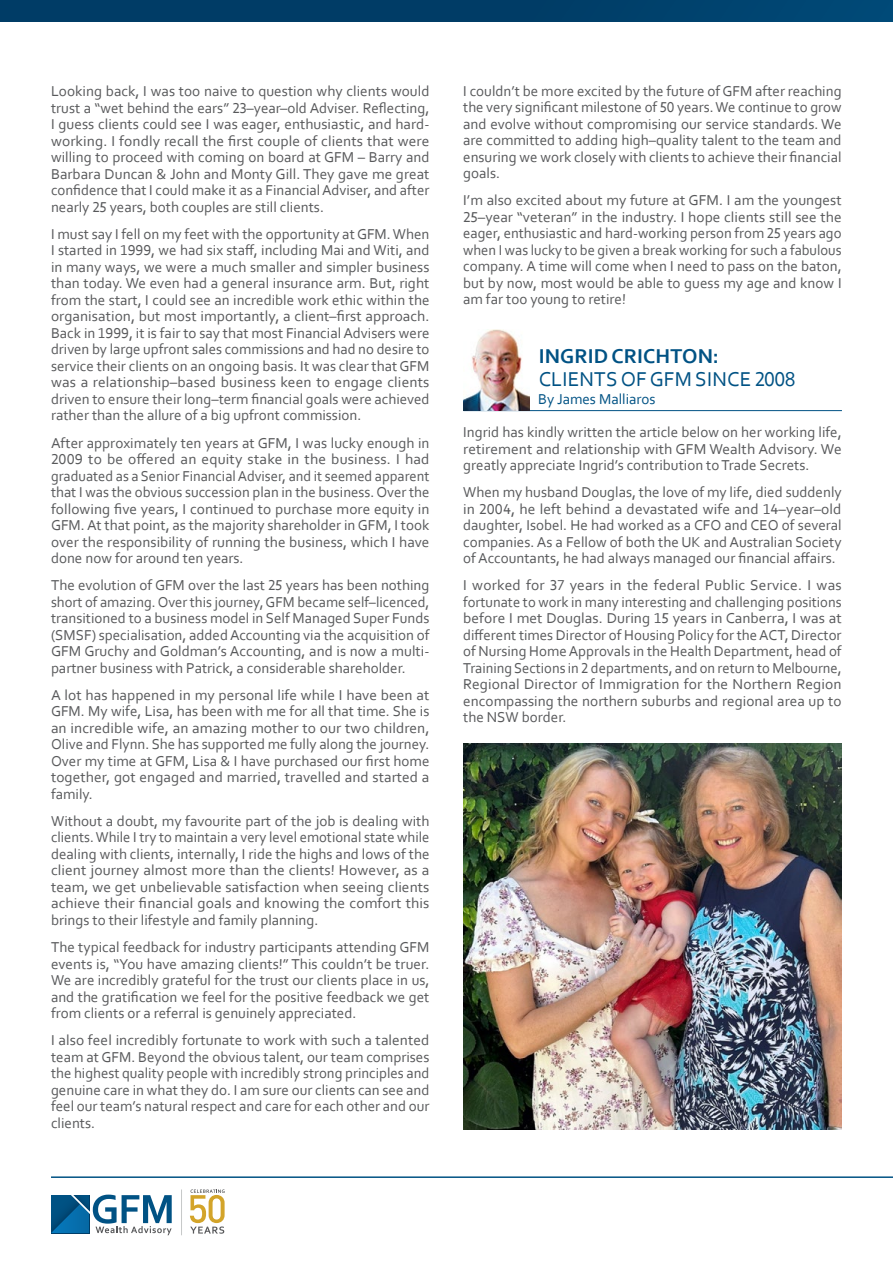
<style>
.page{position:relative;width:893px;height:1263px;background:#fff}
.page>*{position:absolute;margin:0;border:0;box-sizing:border-box;transform-origin:0 0}
.t1{font:21px "Corbel GFM Custom";letter-spacing:.01em;color:#005284}
.t2{font:700 21px "Corbel GFM Custom";letter-spacing:.01em;color:#005284}
.t3{font:15px/16.5px "Corbel GFM Custom";color:#58595b;text-align:justify}
.t4{font:15px "Corbel GFM Custom";color:#005284}
</style>
<div class="page">
<div style="left:0;top:0;width:893px;height:21px;background:linear-gradient(to right,#003962,#004571)"></div>
<hr style="left:51px;top:1176px;width:842px;height:2px;background:#005284">
<hr style="left:181px;top:1189px;width:1px;height:46px;background:#c6c8c8">
<svg style="left:190px;top:1189px;width:35px;height:45px"></svg>
<svg style="left:51px;top:1194px;width:121px;height:41px"></svg>
<img style="left:463px;top:743px;width:379px;height:386px">
<hr style="left:463px;top:410px;width:379px;height:1px;background:#005284">
<img style="left:463px;top:329px;width:67px;height:81px">
<p class="t3" style="left:51px;top:83px;width:380px">Looking back, I was too naive to question why clients would trust a “wet behind the ears” 23–year–old Adviser. Reflecting, I guess clients could see I was eager, enthusiastic, and hard&shy;working. I fondly recall the first couple of clients that were willing to proceed with coming on board at GFM – Barry and Barbara Duncan &amp; John and Monty Gill. They gave me great confidence that I could make it as a Financial Adviser, and after nearly 25 years, both couples are still clients.</p>
<p class="t3" style="left:51px;top:225px;width:380px">I must say I fell on my feet with the opportunity at GFM. When I started in 1999, we had six staff, including Mai and Witi, and in many ways, we were a much smaller and simpler business than today. We even had a general insurance arm. But, right from the start, I could see an incredible work ethic within the organisation, but most importantly, a client–first approach.<br>Back in 1999, it is fair to say that most Financial Advisers were driven by large upfront sales commissions and had no desire to service their clients on an ongoing basis. It was clear that GFM was a relationship–based business keen to engage clients driven to ensure their long–term financial goals were achieved rather than the allure of a big upfront commission.</p>
<p class="t3" style="left:51px;top:434px;width:380px">After approximately ten years at GFM, I was lucky enough in 2009 to be offered an equity stake in the business. I had graduated as a Senior Financial Adviser, and it seemed apparent that I was the obvious succession plan in the business. Over the following five years, I continued to purchase more equity in GFM. At that point, as the majority shareholder in GFM, I took over the responsibility of running the business, which I have done now for around ten years.</p>
<p class="t3" style="left:51px;top:577px;width:380px">The evolution of GFM over the last 25 years has been nothing short of amazing. Over this journey, GFM became self–licenced, transitioned to a business model in Self Managed Super Funds (SMSF) specialisation, added Accounting via the acquisition of GFM Gruchy and Goldman’s Accounting, and is now a multi&shy;partner business with Patrick, a considerable shareholder.</p>
<p class="t3" style="left:51px;top:686px;width:380px">A lot has happened in my personal life while I have been at GFM. My wife, Lisa, has been with me for all that time. She is an incredible wife, an amazing mother to our two children, Olive and Flynn. She has supported me fully along the journey.<br>Over my time at GFM, Lisa &amp; I have purchased our first home together, got engaged and married, travelled and started a family.</p>
<p class="t3" style="left:51px;top:812px;width:380px">Without a doubt, my favourite part of the job is dealing with clients. While I try to maintain a very level emotional state while dealing with clients, internally, I ride the highs and lows of the client journey almost more than the clients! However, as a team, we get unbelievable satisfaction when seeing clients achieve their financial goals and knowing the comfort this brings to their lifestyle and family planning.</p>
<p class="t3" style="left:51px;top:938px;width:380px">The typical feedback for industry participants attending GFM events is, “You have amazing clients!” This couldn’t be truer.<br>We are incredibly grateful for the trust our clients place in us, and the gratification we feel for the positive feedback we get from clients or a referral is genuinely appreciated.</p>
<p class="t3" style="left:51px;top:1032px;width:380px">I also feel incredibly fortunate to work with such a talented team at GFM. Beyond the obvious talent, our team comprises the highest quality people with incredibly strong principles and genuine care in what they do. I am sure our clients can see and feel our team’s natural respect and care for each other and our clients.</p>
<p class="t3" style="left:463px;top:82px;width:380px">I couldn’t be more excited by the future of GFM after reaching the very significant milestone of 50 years. We continue to grow and evolve without compromising our service standards. We are committed to adding high–quality talent to the team and ensuring we work closely with clients to achieve their financial goals.</p>
<p class="t3" style="left:463px;top:192px;width:380px">I’m also excited about my future at GFM. I am the youngest 25–year “veteran” in the industry. I hope clients still see the eager, enthusiastic and hard-working person from 25 years ago when I was lucky to be given a break working for such a fabulous company. A time will come when I need to pass on the baton, but by now, most would be able to guess my age and know I am far too young to retire!</p>
<h1 class="t2" style="left:539px;top:343px;width:182px">INGRID CRICHTON:</h1>
<h1 class="t1" style="left:539px;top:366px;width:258px">CLIENTS OF GFM SINCE 2008</h1>
<p class="t4" style="left:538px;top:389px;width:119px">By James Malliaros</p>
<p class="t3" style="left:463px;top:423px;width:380px">Ingrid has kindly written the article below on her working life, retirement and relationship with GFM Wealth Advisory. We greatly appreciate Ingrid’s contribution to Trade Secrets.</p>
<p class="t3" style="left:463px;top:484px;width:380px">When my husband Douglas, the love of my life, died suddenly in 2004, he left behind a devastated wife and 14–year–old daughter, Isobel. He had worked as a CFO and CEO of several companies. As a Fellow of both the UK and Australian Society of Accountants, he had always managed our financial affairs.</p>
<p class="t3" style="left:463px;top:577px;width:380px">I worked for 37 years in the federal Public Service. I was fortunate to work in many interesting and challenging positions before I met Douglas. During 15 years in Canberra, I was at different times Director of Housing Policy for the ACT, Director of Nursing Home Approvals in the Health Department, head of Training Sections in 2 departments, and on return to Melbourne, Regional Director of Immigration for the Northern Region encompassing the northern suburbs and regional area up to the NSW border.</p>
</div>
